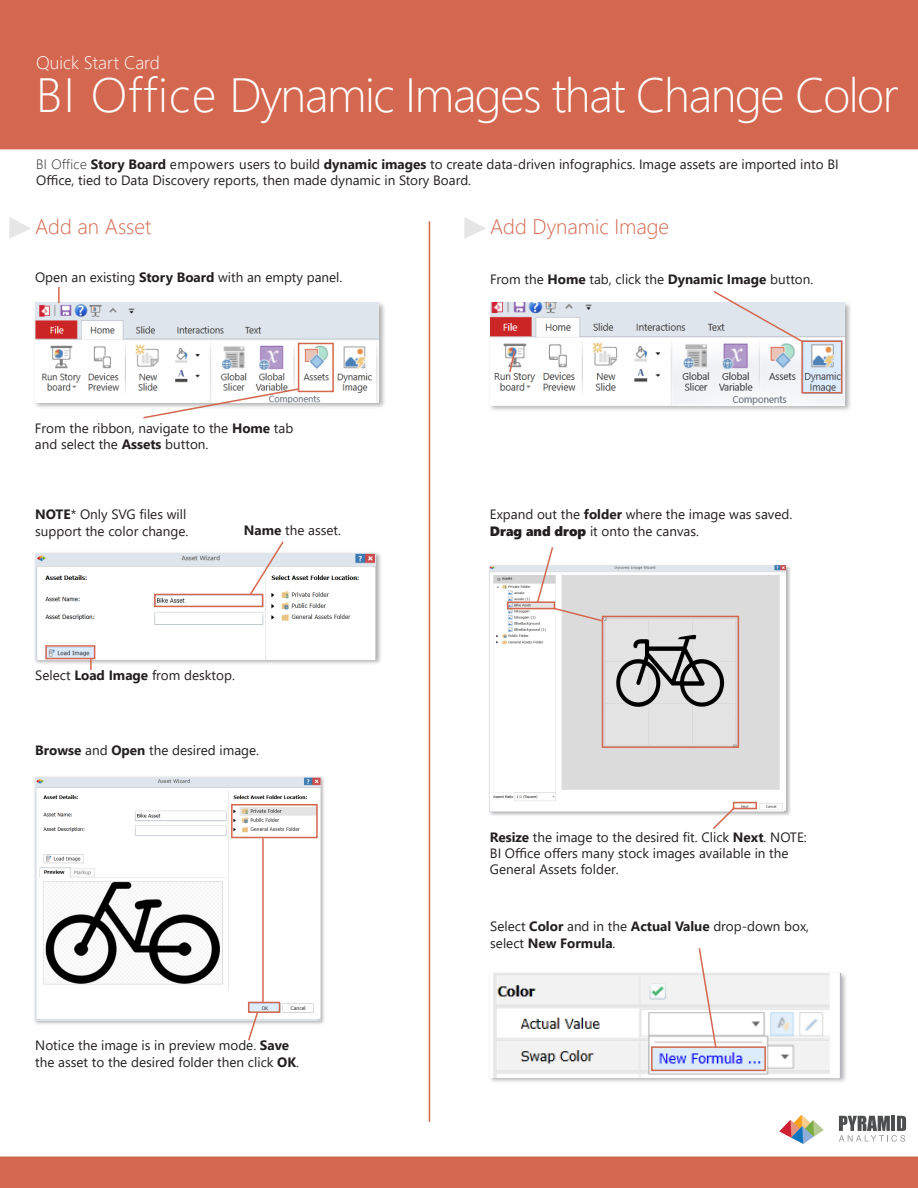
<style>
.page{position:relative;width:918px;height:1188px;background:#fff}
.page>*{position:absolute;margin:0;border:0;box-sizing:border-box;transform-origin:0 0}
.t1{font:300 48px "Segoe UI";letter-spacing:-.03em;color:#fff}
.t2{font:300 21px "Segoe UI";color:#d4674f}
.t3{font:300 18px "Segoe UI";color:#fff}
.t4{font:13.5px/16.2px "Segoe UI";color:#231f20}
.s1{font-weight:300}
.s2{font-weight:700}
.s3{font-family:"Segoe UI Black"}
</style>
<div class="page">
<div style="left:0;top:0;width:918px;height:149px;background:#d4674f"></div>
<div style="left:0;top:1156px;width:918px;height:32px;background:#d4674f"></div>
<svg style="left:9px;top:217px;width:22px;height:21px"></svg>
<div style="left:33px;top:301px;width:353px;height:109px;background:#231f20;opacity:.35"></div>
<img style="left:35px;top:303px;width:344px;height:100px">
<svg style="left:779px;top:1115px;width:45px;height:29px"></svg>
<svg style="left:839px;top:1116px;width:67px;height:26px"></svg>
<div style="left:298px;top:343px;width:36px;height:49px;border:2px solid #d4674f"></div>
<div style="left:34px;top:552px;width:348px;height:113px;background:#231f20;opacity:.35"></div>
<img style="left:35px;top:553px;width:341px;height:106px">
<svg style="left:248px;top:541px;width:37px;height:56px"></svg>
<div style="left:45px;top:645px;width:50px;height:14px;border:2px solid #d4674f"></div>
<div style="left:154px;top:594px;width:109px;height:13px;border:2px solid #d4674f"></div>
<svg style="left:90px;top:658px;width:2px;height:12px"></svg>
<div style="left:34px;top:775px;width:291px;height:250px;background:#231f20;opacity:.35"></div>
<img style="left:35px;top:777px;width:285px;height:243px">
<svg style="left:247px;top:1010px;width:12px;height:31px"></svg>
<div style="left:231px;top:804px;width:87px;height:34px;border:2px solid #d4674f"></div>
<div style="left:248px;top:1002px;width:32px;height:11px;border:2px solid #d4674f"></div>
<hr style="left:262px;top:838px;width:2px;height:164px;background:#d4674f">
<div style="left:488px;top:301px;width:364px;height:111px;background:#231f20;opacity:.35"></div>
<img style="left:491px;top:303px;width:354px;height:102px">
<svg style="left:508px;top:349px;width:8px;height:25px"></svg>
<div style="left:488px;top:564px;width:303px;height:252px;background:#231f20;opacity:.35"></div>
<img style="left:490px;top:566px;width:296px;height:245px">
<svg style="left:711px;top:806px;width:25px;height:23px"></svg>
<svg style="left:536px;top:547px;width:68px;height:76px"></svg>
<div style="left:733px;top:802px;width:24px;height:7px;border:2px solid #d4674f"></div>
<div style="left:507px;top:601px;width:48px;height:8px;border:2px solid #d4674f"></div>
<div style="left:602px;top:616px;width:137px;height:132px;border:2px solid #d4674f"></div>
<div style="left:488px;top:971px;width:359px;height:113px;background:#231f20;opacity:.35"></div>
<img style="left:490px;top:974px;width:351px;height:103px">
<svg style="left:698px;top:948px;width:20px;height:98px"></svg>
<svg style="left:142px;top:387px;width:158px;height:32px"></svg>
<svg style="left:464px;top:217px;width:22px;height:21px"></svg>
<svg style="left:58px;top:287px;width:2px;height:16px"></svg>
<div style="left:801px;top:340px;width:41px;height:53px;border:2px solid #d4674f"></div>
<svg style="left:712px;top:291px;width:93px;height:53px"></svg>
<div style="left:651px;top:1046px;width:115px;height:25px;border:2px solid #d4674f"></div>
<hr style="left:429px;top:221px;width:1px;height:901px;background:#d4674f">
<p class="t3" style="left:36px;top:48px;width:125px">Quick Start Card</p>
<p class="t1" style="left:36px;top:56px;width:864px">BI Office Dynamic Images that Change Color</p>
<p class="t4" style="left:36px;top:156px;width:804px"><span class="s1">BI Office</span> <span class="s2">Story Board</span> empowers users to build <span class="s2">dynamic images</span> to create data-driven infographics. Image assets are imported into BI<br>Office, tied to Data Discovery reports, then made dynamic in Story Board.</p>
<p class="t2" style="left:35px;top:210px;width:118px">Add an Asset</p>
<p class="t4" style="left:35px;top:269px;width:309px">Open an existing <span class="s2">Story Board</span> with an empty panel.</p>
<p class="t4" style="left:35px;top:420px;width:260px">From the ribbon, navigate to the <span class="s2">Home</span> tab and select the <span class="s2">Assets</span> button.</p>
<p class="t4" style="left:35px;top:506px;width:155px"><span class="s2">NOTE</span>* Only SVG files will support the color change.</p>
<p class="t4" style="left:244px;top:522px;width:99px"><span class="s2">Name</span> the asset.</p>
<p class="t4" style="left:35px;top:667px;width:201px">Select <span class="s2">Load Image</span> from desktop.</p>
<p class="t4" style="left:35px;top:742px;width:225px"><span class="s2">Browse</span> and <span class="s2">Open</span> the desired image.</p>
<p class="t4" style="left:35px;top:1037px;width:265px">Notice the image is in preview mode. <span class="s2">Save </span>the asset to the desired folder then click <span class="s2">OK</span>.</p>
<p class="t2" style="left:490px;top:210px;width:181px">Add Dynamic Image</p>
<p class="t4" style="left:490px;top:271px;width:325px">From the <span class="s2">Home</span> tab, click the <span class="s2">Dynamic Image</span> button.</p>
<p class="t4" style="left:490px;top:506px;width:304px">Expand out the <span class="s2">folder</span> where the image was saved.<br><span class="s3">Drag and drop</span> it onto the canvas.</p>
<p class="t4" style="left:490px;top:829px;width:318px"><span class="s2">Resize</span> the image to the desired fit. Click <span class="s2">Next</span>. NOTE:<br>BI Office offers many stock images available in the<br>General Assets folder.</p>
<p class="t4" style="left:490px;top:918px;width:320px">Select <span class="s2">Color</span> and in the <span class="s2">Actual Value</span> drop-down box, select <span class="s2">New Formula</span>.</p>
</div>
